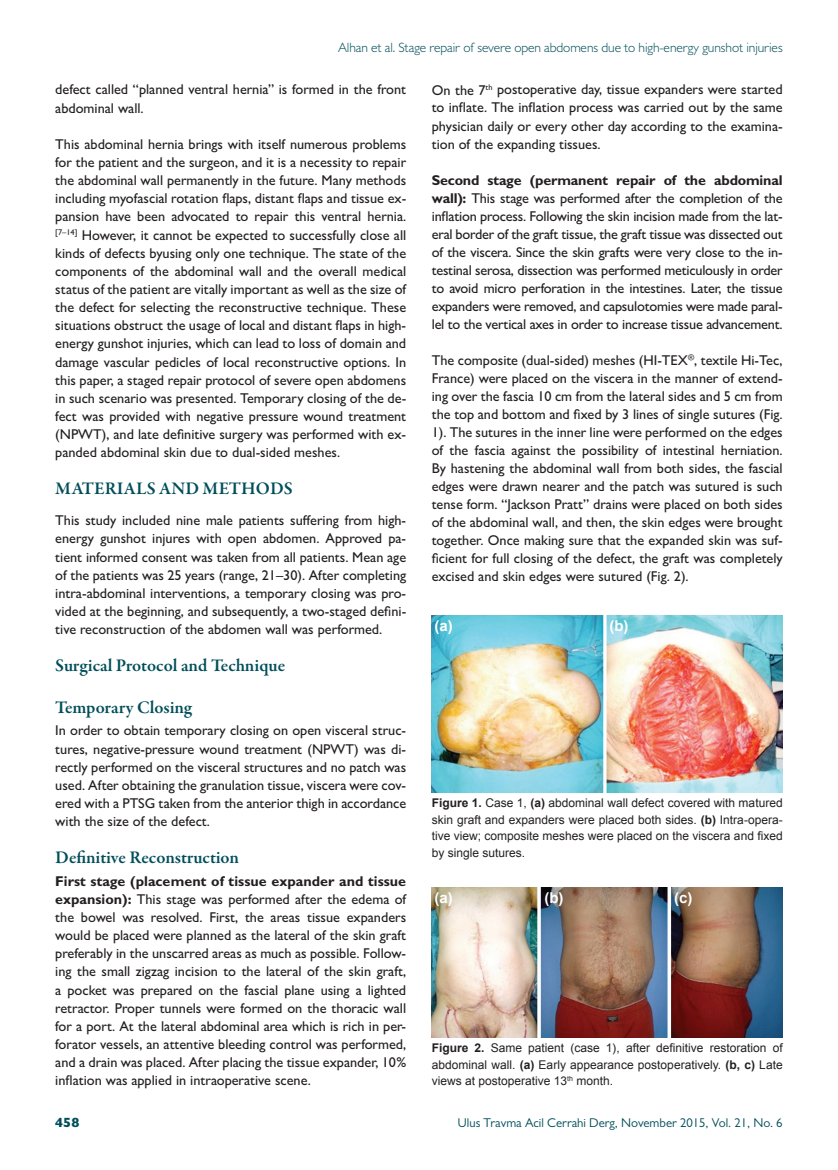
<style>
.page{position:relative;width:838px;height:1170px;background:#fff}
.page>*{position:absolute;margin:0;border:0;box-sizing:border-box;transform-origin:0 0}
.t1{font:600 18px "Garamond Premr Pro";color:#004e59}
.t2{font:700 15px "Arial";color:#fff}
.t3{font:500 14.25px/18.1px "Gill Sans MT Pro";color:#231f20;text-align:justify}
.t4{font:300 13.5px "Gill Sans MT Pro";letter-spacing:-.005em;color:#004e59}
.t5{font:800 13.5px "Gill Sans MT Pro";color:#004e59}
.t6{font:12.75px "Gill Sans MT Pro";color:#004e59}
.t7{font:12px/16.5px "Arial";color:#231f20;text-align:justify}
.s1{font-weight:700}
</style>
<div class="page">
<img style="left:432px;top:616px;width:350px;height:176px">
<img style="left:432px;top:887px;width:350px;height:150px">
<p class="t4" style="left:338px;top:39px;width:446px">Alhan et al. Stage repair of severe open abdomens due to high-energy gunshot injuries</p>
<p class="t3" style="left:55px;top:80px;width:352px">defect called “planned ventral hernia” is formed in the front abdominal wall.</p>
<p class="t3" style="left:55px;top:135px;width:352px">This abdominal hernia brings with itself numerous problems for the patient and the surgeon, and it is a necessity to repair the abdominal wall permanently in the future. Many methods including myofascial rotation flaps, distant flaps and tissue ex&shy;pansion have been advocated to repair this ventral hernia. <sup>[7–14]</sup> However, it cannot be expected to successfully close all kinds of defects byusing only one technique. The state of the components of the abdominal wall and the overall medical status of the patient are vitally important as well as the size of the defect for selecting the reconstructive technique. These situations obstruct the usage of local and distant flaps in high&shy;energy gunshot injuries, which can lead to loss of domain and damage vascular pedicles of local reconstructive options. In this paper, a staged repair protocol of severe open abdomens in such scenario was presented. Temporary closing of the de&shy;fect was provided with negative pressure wound treatment (NPWT), and late definitive surgery was performed with ex&shy;panded abdominal skin due to dual-sided meshes.</p>
<p class="t1" style="left:55px;top:478px;width:239px">MATERIALS AND METHODS</p>
<p class="t3" style="left:55px;top:511px;width:352px">This study included nine male patients suffering from high&shy;energy gunshot injures with open abdomen. Approved pa&shy;tient informed consent was taken from all patients. Mean age of the patients was 25 years (range, 21–30). After completing intra-abdominal interventions, a temporary closing was pro&shy;vided at the beginning, and subsequently, a two-staged defini&shy;tive reconstruction of the abdomen wall was performed.</p>
<p class="t1" style="left:55px;top:655px;width:231px">Surgical Protocol and Technique</p>
<p class="t1" style="left:55px;top:696px;width:138px">Temporary Closing</p>
<p class="t3" style="left:55px;top:721px;width:352px">In order to obtain temporary closing on open visceral struc&shy;tures, negative-pressure wound treatment (NPWT) was di&shy;rectly performed on the visceral structures and no patch was used. After obtaining the granulation tissue, viscera were cov&shy;ered with a PTSG taken from the anterior thigh in accordance with the size of the defect.</p>
<p class="t1" style="left:55px;top:846px;width:185px">Definitive Reconstruction</p>
<p class="t3" style="left:55px;top:871px;width:352px"><span class="s1">First stage (placement of tissue expander and tissue expansion):</span> This stage was performed after the edema of the bowel was resolved. First, the areas tissue expanders would be placed were planned as the lateral of the skin graft preferably in the unscarred areas as much as possible. Follow&shy;ing the small zigzag incision to the lateral of the skin graft, a pocket was prepared on the fascial plane using a lighted retractor. Proper tunnels were formed on the thoracic wall for a port. At the lateral abdominal area which is rich in per&shy;forator vessels, an attentive bleeding control was performed, and a drain was placed. After placing the tissue expander, 10% inflation was applied in intraoperative scene.</p>
<p class="t3" style="left:432px;top:81px;width:352px">On the 7<sup>th</sup> postoperative day, tissue expanders were started to inflate. The inflation process was carried out by the same physician daily or every other day according to the examina&shy;tion of the expanding tissues.</p>
<p class="t3" style="left:432px;top:170px;width:352px"><span class="s1">Second stage (permanent repair of the abdominal wall):</span> This stage was performed after the completion of the inflation process. Following the skin incision made from the lat&shy;eral border of the graft tissue, the graft tissue was dissected out of the viscera. Since the skin grafts were very close to the in&shy;testinal serosa, dissection was performed meticulously in order to avoid micro perforation in the intestines. Later, the tissue expanders were removed, and capsulotomies were made paral&shy;lel to the vertical axes in order to increase tissue advancement.</p>
<p class="t3" style="left:432px;top:350px;width:352px">The composite (dual-sided) meshes (HI-TEX<sup>®</sup>, textile Hi-Tec, France) were placed on the viscera in the manner of extend&shy;ing over the fascia 10 cm from the lateral sides and 5 cm from the top and bottom and fixed by 3 lines of single sutures (Fig.<br>1). The sutures in the inner line were performed on the edges of the fascia against the possibility of intestinal herniation.<br>By hastening the abdominal wall from both sides, the fascial edges were drawn nearer and the patch was sutured is such tense form. “Jackson Pratt” drains were placed on both sides of the abdominal wall, and then, the skin edges were brought together. Once making sure that the expanded skin was suf&shy;ficient for full closing of the defect, the graft was completely excised and skin edges were sutured (Fig. 2).</p>
<p class="t2" style="left:434px;top:617px;width:20px">(a)</p>
<p class="t2" style="left:609px;top:617px;width:21px">(b)</p>
<p class="t7" style="left:432px;top:794px;width:352px"><span class="s1">Figure 1.</span> Case 1, <span class="s1">(a)</span> abdominal wall defect covered with matured skin graft and expanders were placed both sides. <span class="s1">(b)</span> Intra-opera&shy;tive view; composite meshes were placed on the viscera and fixed by single sutures.</p>
<p class="t2" style="left:434px;top:888px;width:20px">(a)</p>
<p class="t2" style="left:544px;top:888px;width:21px">(b)</p>
<p class="t2" style="left:674px;top:888px;width:20px">(c)</p>
<p class="t7" style="left:432px;top:1039px;width:352px"><span class="s1">Figure 2.</span> Same patient (case 1), after definitive restoration of abdominal wall. <span class="s1">(a)</span> Early appearance postoperatively. <span class="s1">(b, c)</span> Late views at postoperative 13<sup>th</sup> month.</p>
<p class="t5" style="left:55px;top:1114px;width:26px">458</p>
<p class="t6" style="left:458px;top:1115px;width:326px">Ulus Travma Acil Cerrahi Derg, November 2015, Vol. 21, No. 6</p>
</div>
